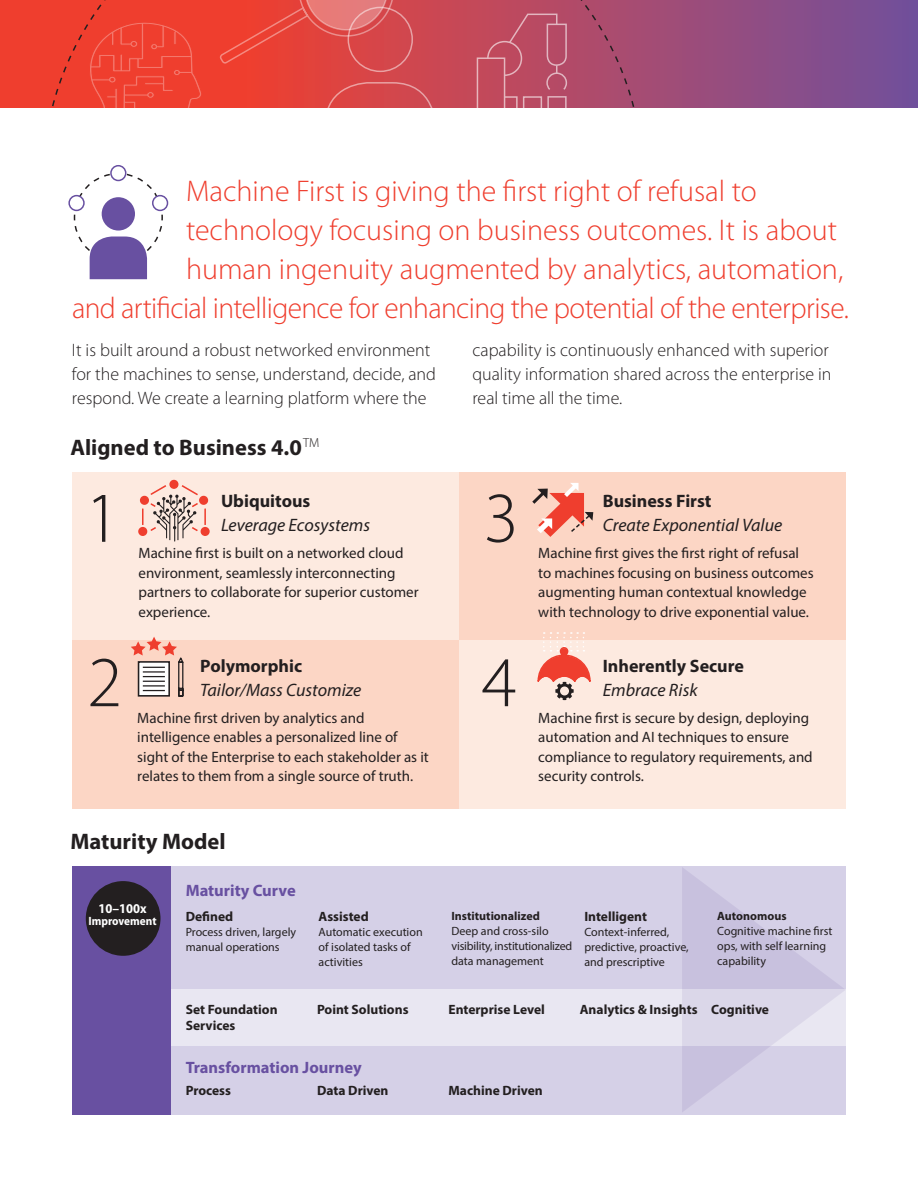
<style>
.page{position:relative;width:918px;height:1188px;background:#fff}
.page>*{position:absolute;margin:0;border:0;box-sizing:border-box;transform-origin:0 0}
.t1{font:300 72px "Myriad Pro";color:#231f20}
.t2{font:300 30px "Myriad Pro";color:#ef3e2e}
.t3{font:300 30px "Myriad Pro";letter-spacing:-.02em;color:#ef3e2e}
.t4{font:700 22.5px "Myriad Pro";color:#231f20}
.t5{font:300 18px/24px "Myriad Pro";color:#231f20}
.t6{font:italic 18px "Myriad Pro";color:#231f20}
.t7{font:700 18px "Myriad Pro";color:#231f20}
.t8{font:700 16.5px "Myriad Pro";color:#6850a1}
.t9{font:15px/19.5px "Myriad Pro";color:#231f20}
.t10{font:700 13.5px/16.5px "Myriad Pro";color:#231f20}
.t11{font:700 semi-condensed 13.5px "Myriad Pro";color:#fff}
.t12{font:12px/15px "Myriad Pro";color:#231f20}
.t13{font:700 12px "Myriad Pro";color:#231f20}
.t14{font:700 semi-condensed 12px "Myriad Pro";color:#fff}
</style>
<div class="page">
<svg style="left:0;top:0;width:918px;height:108px;background:#9a4b79"></svg>
<svg style="left:50px;top:0;width:585px;height:108px;background:#d74749"></svg>
<div style="left:459px;top:472px;width:387px;height:168px;background:#fcd6c5"></div>
<div style="left:459px;top:640px;width:387px;height:168px;background:#fdeae0"></div>
<div style="left:72px;top:472px;width:387px;height:168px;background:#fdeae0"></div>
<div style="left:72px;top:640px;width:387px;height:168px;background:#fcd6c5"></div>
<svg style="left:138px;top:479px;width:72px;height:63px"></svg>
<svg style="left:131px;top:637px;width:53px;height:60px"></svg>
<svg style="left:532px;top:483px;width:61px;height:54px"></svg>
<div style="left:110px;top:165px;width:16px;height:16px;border:2px solid #6850a1;border-radius:50%"></div>
<div style="left:68px;top:195px;width:17px;height:16px;border:2px solid #6850a1;border-radius:50%"></div>
<div style="left:152px;top:195px;width:16px;height:16px;border:2px solid #6850a1;border-radius:50%"></div>
<svg style="left:73px;top:172px;width:91px;height:107px"></svg>
<svg style="left:537px;top:632px;width:54px;height:68px"></svg>
<div style="left:560px;top:686px;width:9px;height:9px;background:#fdeae0;border-radius:50%"></div>
<div style="left:170px;top:866px;width:676px;height:123px;background:#d5d0e7"></div>
<div style="left:170px;top:989px;width:676px;height:57px;background:#e9e7f2"></div>
<div style="left:170px;top:1046px;width:676px;height:69px;background:#d5d0e7"></div>
<svg style="left:682px;top:868px;width:163px;height:244px"></svg>
<div style="left:72px;top:866px;width:99px;height:249px;background:#6850a1"></div>
<div style="left:86px;top:881px;width:74px;height:75px;background:#231f20;border-radius:50%"></div>
<h2 class="t2" style="left:186px;top:173px;width:572px">Machine First is giving the first right of refusal to</h2>
<h2 class="t2" style="left:186px;top:212px;width:653px">technology focusing on business outcomes. It is about</h2>
<h2 class="t2" style="left:186px;top:251px;width:659px">human ingenuity augmented by analytics, automation,</h2>
<h2 class="t3" style="left:72px;top:290px;width:778px">and artificial intelligence for enhancing the potential of the enterprise.</h2>
<p class="t5" style="left:72px;top:338px;width:366px">It is built around a robust networked environment for the machines to sense, understand, decide, and respond. We create a learning platform where the</p>
<p class="t5" style="left:472px;top:338px;width:361px">capability is continuously enhanced with superior quality information shared across the enterprise in real time all the time.</p>
<h3 class="t4" style="left:70px;top:432px;width:250px">Aligned to Business 4.0<sup>TM</sup></h3>
<h1 class="t1" style="left:85px;top:474px;width:37px">1</h1>
<h1 class="t1" style="left:87px;top:639px;width:37px">2</h1>
<p class="t7" style="left:221px;top:489px;width:91px">Ubiquitous</p>
<p class="t6" style="left:221px;top:514px;width:151px">Leverage Ecosystems</p>
<p class="t9" style="left:139px;top:543px;width:282px">Machine first is built on a networked cloud environment, seamlessly interconnecting partners to collaborate for superior customer experience.</p>
<p class="t7" style="left:200px;top:654px;width:103px">Polymorphic</p>
<p class="t6" style="left:200px;top:679px;width:163px">Tailor/Mass Customize</p>
<p class="t9" style="left:137px;top:708px;width:293px">Machine first driven by analytics and intelligence enables a personalized line of sight of the Enterprise to each stakeholder as it relates to them from a single source of truth.</p>
<h3 class="t4" style="left:70px;top:827px;width:157px">Maturity Model</h3>
<p class="t8" style="left:186px;top:880px;width:112px">Maturity Curve</p>
<p class="t11" style="left:99px;top:900px;width:50px">10–100x</p>
<p class="t14" style="left:89px;top:913px;width:69px">Improvement</p>
<p class="t10" style="left:186px;top:908px;width:49px">Defined</p>
<p class="t12" style="left:186px;top:925px;width:112px">Process driven, largely manual operations</p>
<p class="t10" style="left:319px;top:908px;width:52px">Assisted</p>
<p class="t12" style="left:319px;top:925px;width:106px">Automatic execution of isolated tasks of activities</p>
<h1 class="t1" style="left:484px;top:474px;width:37px">3</h1>
<h1 class="t1" style="left:482px;top:639px;width:37px">4</h1>
<p class="t7" style="left:603px;top:489px;width:110px">Business First</p>
<p class="t6" style="left:603px;top:514px;width:181px">Create Exponential Value</p>
<p class="t9" style="left:538px;top:543px;width:277px">Machine first gives the first right of refusal to machines focusing on business outcomes augmenting human contextual knowledge with technology to drive exponential value.</p>
<p class="t7" style="left:603px;top:654px;width:143px">Inherently Secure</p>
<p class="t6" style="left:603px;top:679px;width:96px">Embrace Risk</p>
<p class="t9" style="left:538px;top:708px;width:276px">Machine first is secure by design, deploying automation and AI techniques to ensure compliance to regulatory requirements, and security controls.</p>
<p class="t13" style="left:451px;top:908px;width:90px">Institutionalized</p>
<p class="t12" style="left:451px;top:923px;width:122px">Deep and cross-silo visibility, institutionalized data management</p>
<p class="t10" style="left:584px;top:908px;width:64px">Intelligent</p>
<p class="t12" style="left:584px;top:925px;width:106px">Context-inferred, predictive, proactive, and prescriptive</p>
<p class="t13" style="left:717px;top:908px;width:71px">Autonomous</p>
<p class="t12" style="left:717px;top:923px;width:117px">Cognitive machine first ops, with self learning capability</p>
<p class="t10" style="left:186px;top:1001px;width:93px">Set Foundation<br>Services</p>
<p class="t10" style="left:317px;top:1001px;width:93px">Point Solutions</p>
<p class="t10" style="left:448px;top:1001px;width:98px">Enterprise Level</p>
<p class="t10" style="left:580px;top:1001px;width:191px">Analytics &amp; Insights Cognitive</p>
<p class="t8" style="left:186px;top:1056px;width:178px">Transformation Journey</p>
<p class="t10" style="left:186px;top:1082px;width:47px">Process</p>
<p class="t10" style="left:317px;top:1082px;width:73px">Data Driven</p>
<p class="t10" style="left:448px;top:1082px;width:96px">Machine Driven</p>
</div>
